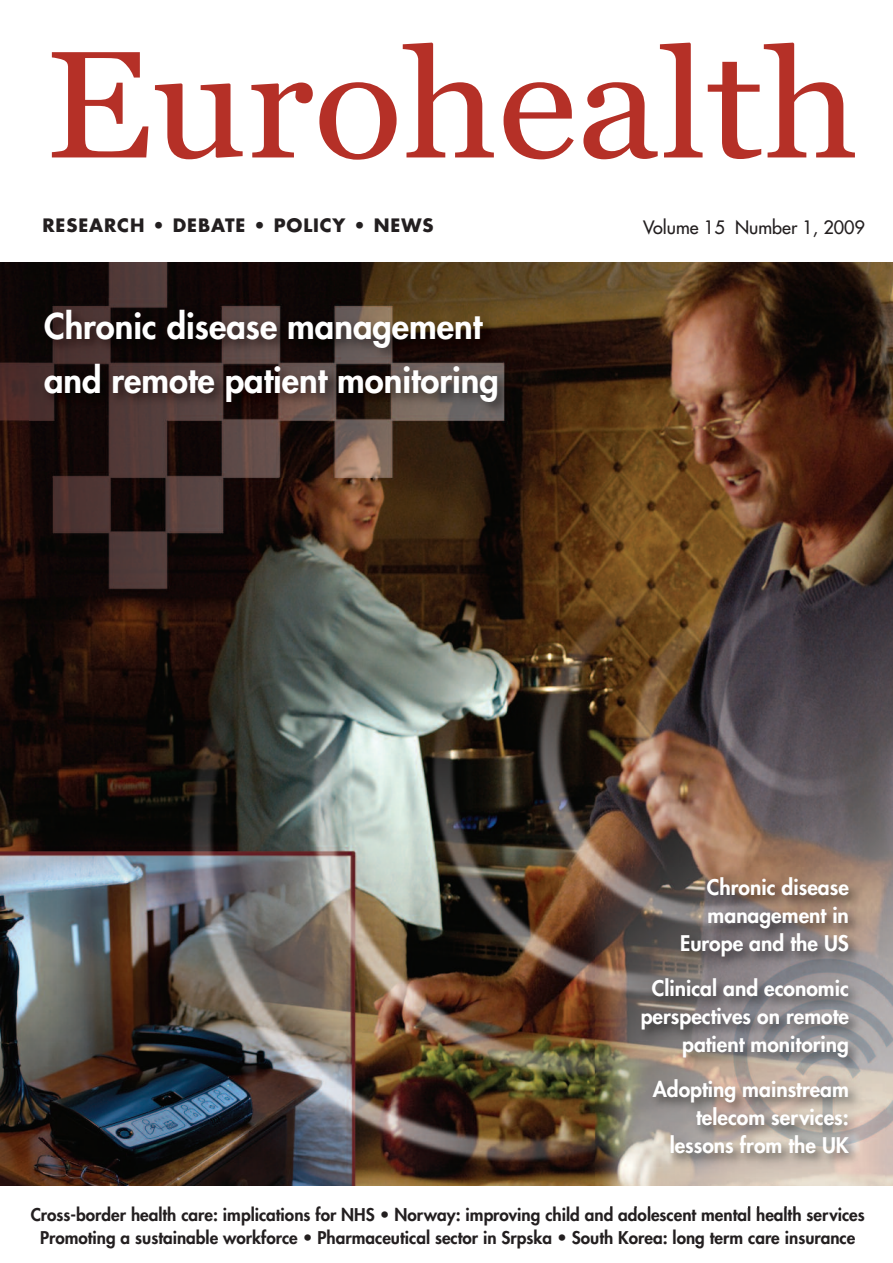
<style>
.page{position:relative;width:893px;height:1263px;background:#fff}
.page>*{position:absolute;margin:0;border:0;box-sizing:border-box;transform-origin:0 0}
.t1{font:151.95px "Georgia";color:#b53027;scale:1.08 1}
.t2{font:800 34.5px/54px "Futura";color:#fff}
.t3{font:800 21px/27.9px "Futura";color:#fff;text-align:right}
.t4{font:700 18px "Futura";letter-spacing:.05em;color:#231f20}
.t5{font:18px "Futura";color:#231f20}
.t6{font:800 17.1px/22.8px "Futura";color:#231f20;text-align:center}
</style>
<div class="page">
<img style="left:1px;top:262px;width:892px;height:924px">
<img style="left:595px;top:867px;width:290px;height:341px">
<img style="left:30px;top:299px;width:510px;height:178px">
<h1 class="t1" style="left:45px;top:16px;width:755px">Eurohealth</h1>
<p class="t4" style="left:43px;top:217px;width:392px">RESEARCH • DEBATE • POLICY • NEWS</p>
<p class="t5" style="left:643px;top:218px;width:223px">Volume 15 Number 1, 2009</p>
<h2 class="t2" style="left:44px;top:302px;width:456px">Chronic disease management and remote patient monitoring</h2>
<p class="t3" style="left:680px;top:875px;width:170px">Chronic disease management in<br>Europe and the US</p>
<p class="t3" style="left:641px;top:976px;width:210px">Clinical and economic perspectives on remote patient monitoring</p>
<p class="t3" style="left:653px;top:1076px;width:198px">Adopting mainstream telecom services: lessons from the UK</p>
<p class="t6" style="left:31px;top:1204px;width:836px">Cross-border health care: implications for NHS • Norway: improving child and adolescent mental health services<br>Promoting a sustainable workforce • Pharmaceutical sector in Srpska • South Korea: long term care insurance</p>
</div>
